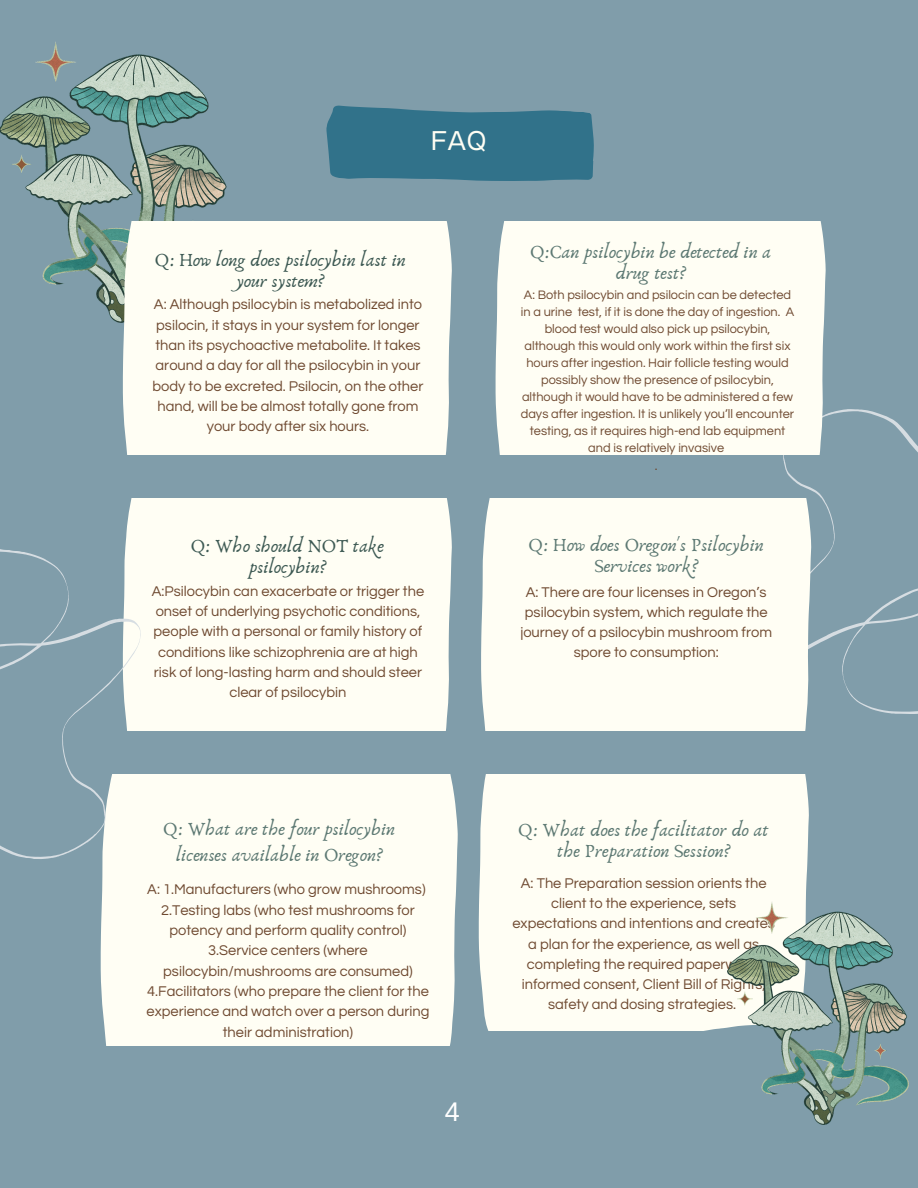
<style>
.page{position:relative;width:918px;height:1188px;background:#809daa}
.page>*{position:absolute;margin:0;border:0;box-sizing:border-box;transform-origin:0 0}
.t1{font:27px "Arimo";color:#fff}
.t2{font:24.3px "Radnika Next";color:#fffef4}
.t3{font:19.2px/21.1px "Anaktoria";color:#5d7973;text-align:center}
.t4{font:19.2px/21.1px "Anaktoria";color:#3d5953;text-align:center}
.t5{font:14.7px/20.2px "Questrial";color:#6e4930;text-align:center}
.t6{font:13.5px "Questrial";color:#6e4930}
.t7{font:12.75px/17px "Questrial";color:#6e4930;text-align:center}
</style>
<div class="page">
<div style="left:126px;top:498px;width:326px;height:233px;background:#fffef4"></div>
<div style="left:479px;top:775px;width:330px;height:255px;background:#fffef4"></div>
<svg style="left:767px;top:409px;width:151px;height:305px"></svg>
<div style="left:101px;top:775px;width:357px;height:271px;background:#fffef4"></div>
<div style="left:481px;top:498px;width:330px;height:233px;background:#fffef4"></div>
<svg style="left:326px;top:105px;width:268px;height:76px"></svg>
<img style="left:0;top:42px;width:227px;height:280px">
<img style="left:727px;top:902px;width:182px;height:223px">
<svg style="left:0;top:535px;width:148px;height:333px"></svg>
<div style="left:123px;top:221px;width:329px;height:233px;background:#fffef4"></div>
<div style="left:496px;top:221px;width:330px;height:233px;background:#fffef4"></div>
<h2 class="t2" style="left:430px;top:126px;width:58px">FAQ</h2>
<h3 class="t4" style="left:155px;top:249px;width:253px">Q: How long does psilocybin last in your system?</h3>
<h3 class="t3" style="left:530px;top:241px;width:243px">Q:Can psilocybin be detected in a drug test?</h3>
<p class="t5" style="left:153px;top:295px;width:272px">A: Although psilocybin is metabolized into psilocin, it stays in your system for longer than its psychoactive metabolite. It takes around a day for all the psilocybin in your body to be excreted. Psilocin, on the other hand, will be be almost totally gone from your body after six hours.</p>
<p class="t7" style="left:521px;top:287px;width:275px">A: Both psilocybin and psilocin can be detected in a urine test, if it is done the day of ingestion. A blood test would also pick up psilocybin, although this would only work within the first six hours after ingestion. Hair follicle testing would possibly show the presence of psilocybin, although it would have to be administered a few days after ingestion. It is unlikely you’ll encounter testing, as it requires high-end lab equipment and is relatively invasive</p>
<p class="t6" style="left:655px;top:459px;width:4px">.</p>
<h3 class="t4" style="left:191px;top:536px;width:195px">Q: Who should NOT take psilocybin?</h3>
<p class="t5" style="left:152px;top:581px;width:274px">A:Psilocybin can exacerbate or trigger the onset of underlying psychotic conditions, people with a personal or family history of conditions like schizophrenia are at high risk of long-lasting harm and should steer clear of psilocybin</p>
<h3 class="t3" style="left:163px;top:816px;width:233px;line-height:26.2px">Q: What are the four psilocybin licenses available in Oregon?</h3>
<p class="t5" style="left:147px;top:880px;width:284px">A: 1.Manufacturers (who grow mushrooms)<br>2.Testing labs (who test mushrooms for potency and perform quality control)<br>3.Service centers (where psilocybin/mushrooms are consumed)<br>4.Facilitators (who prepare the client for the experience and watch over a person during their administration)</p>
<h1 class="t1" style="left:445px;top:1096px;width:17px">4</h1>
<h3 class="t3" style="left:529px;top:534px;width:237px">Q: How does Oregon's Psilocybin<br>Services work?</h3>
<p class="t5" style="left:520px;top:582px;width:253px">A: There are four licenses in Oregon’s psilocybin system, which regulate the journey of a psilocybin mushroom from spore to consumption:</p>
<h3 class="t3" style="left:518px;top:820px;width:252px">Q: What does the facilitator do at the Preparation Session?</h3>
<p class="t5" style="left:512px;top:873px;width:264px">A: The Preparation session orients the client to the experience, sets expectations and intentions and creates a plan for the experience, as well as completing the required paperwork, informed consent, Client Bill of Rights, safety and dosing strategies.</p>
</div>
